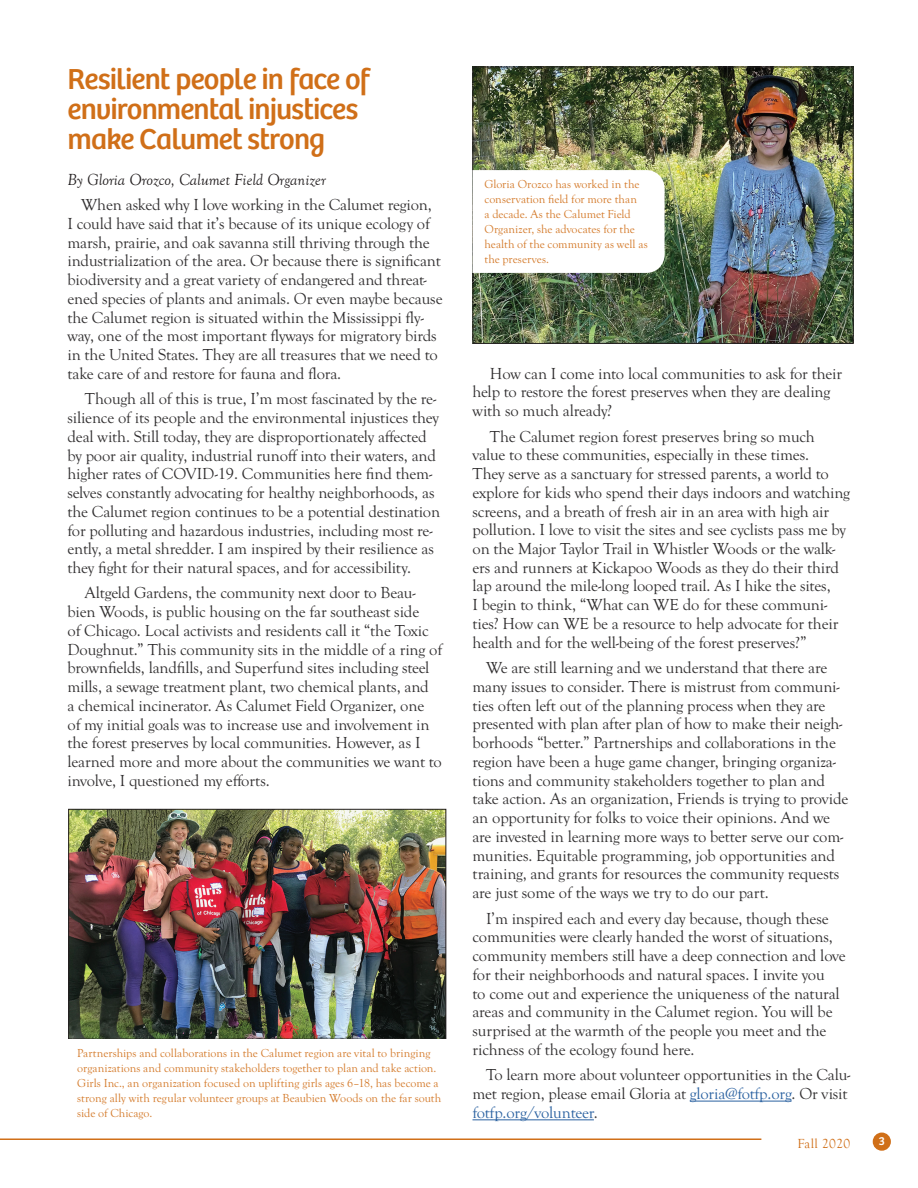
<style>
.page{position:relative;width:918px;height:1188px;background:#fff}
.page>*{position:absolute;margin:0;border:0;box-sizing:border-box;transform-origin:0 0}
.t1{font:30px/30px "Bree";letter-spacing:-.03em;color:#d06f18}
.t2{font:16.5px/18.8px "Goudy Old Sty";letter-spacing:-.01em;color:#312f30}
.t3{font:italic 16.5px "Goudy Old Style T";color:#231f20}
.t4{font:13.5px "Goudy Old Style T";letter-spacing:.03em;color:#d06f18}
.t5{font:12px/15px "Goudy Old Sty";letter-spacing:.005em;color:#d47a2a}
.t6{font:12px "Bree";color:#fff}
.s1{color:#2b62a1}
</style>
<div class="page">
<hr style="left:0;top:1138px;width:761px;height:2px;background:#d06f18">
<div style="left:874px;top:1133px;width:16px;height:17px;background:#d06f18;border-radius:50%"></div>
<div style="left:873px;top:1133px;width:18px;height:18px;border:2px solid #d06f18;border-radius:50%"></div>
<hr style="left:690px;top:1101px;width:102px;height:1px;background:#2b62a1">
<hr style="left:472px;top:1120px;width:122px;height:1px;background:#2b62a1">
<img style="left:474px;top:69px;width:378px;height:273px">
<div style="left:472px;top:67px;width:382px;height:277px;border:1px solid #231f20"></div>
<img style="left:70px;top:811px;width:374px;height:227px">
<div style="left:68px;top:809px;width:378px;height:231px;border:1px solid #231f20"></div>
<svg style="left:472px;top:170px;width:193px;height:103px"></svg>
<h1 class="t1" style="left:68px;top:64px;width:304px">Resilient people in face of environmental injustices make Calumet strong</h1>
<p class="t3" style="left:68px;top:170px;width:260px">By Gloria Orozco, Calumet Field Organizer</p>
<p class="t2" style="left:68px;top:196px;width:377px;text-indent:13px">When asked why I love working in the Calumet region,<br>I could have said that it’s because of its unique ecology of marsh, prairie, and oak savanna still thriving through the industrialization of the area. Or because there is significant biodiversity and a great variety of endangered and threat&shy;ened species of plants and animals. Or even maybe because the Calumet region is situated within the Mississippi fly&shy;way, one of the most important flyways for migratory birds in the United States. They are all treasures that we need to take care of and restore for fauna and flora.</p>
<p class="t2" style="left:68px;top:390px;width:374px;text-indent:17px">Though all of this is true, I’m most fascinated by the re&shy;silience of its people and the environmental injustices they deal with. Still today, they are disproportionately affected by poor air quality, industrial runoff into their waters, and higher rates of COVID-19. Communities here find them&shy;selves constantly advocating for healthy neighborhoods, as the Calumet region continues to be a potential destination for polluting and hazardous industries, including most re&shy;ently, a metal shredder. I am inspired by their resilience as they fight for their natural spaces, and for accessibility.</p>
<p class="t2" style="left:68px;top:584px;width:376px;text-indent:17px">Altgeld Gardens, the community next door to Beau&shy;bien Woods, is public housing on the far southeast side<br>of Chicago. Local activists and residents call it “the Toxic Doughnut.” This community sits in the middle of a ring of brownfields, landfills, and Superfund sites including steel mills, a sewage treatment plant, two chemical plants, and<br>a chemical incinerator. As Calumet Field Organizer, one<br>of my initial goals was to increase use and involvement in the forest preserves by local communities. However, as I learned more and more about the communities we want to involve, I questioned my efforts.</p>
<p class="t5" style="left:77px;top:1046px;width:366px">Partnerships and collaborations in the Calumet region are vital to bringing organizations and community stakeholders together to plan and take action.<br>Girls Inc., an organization focused on uplifting girls ages 6–18, has become a strong ally with regular volunteer groups at Beaubien Woods on the far south side of Chicago.</p>
<p class="t5" style="left:484px;top:177px;width:165px">Gloria Orozco has worked in the conservation field for more than<br>a decade. As the Calumet Field<br>Organizer, she advocates for the health of the community as well as the preserves.</p>
<p class="t2" style="left:473px;top:364px;width:371px;text-indent:17px">How can I come into local communities to ask for their help to restore the forest preserves when they are dealing with so much already?</p>
<p class="t2" style="left:473px;top:427px;width:379px;text-indent:17px">The Calumet region forest preserves bring so much value to these communities, especially in these times.<br>They serve as a sanctuary for stressed parents, a world to explore for kids who spend their days indoors and watching screens, and a breath of fresh air in an area with high air pollution. I love to visit the sites and see cyclists pass me by on the Major Taylor Trail in Whistler Woods or the walk&shy;ers and runners at Kickapoo Woods as they do their third lap around the mile-long looped trail. As I hike the sites,<br>I begin to think, “What can WE do for these communi&shy;ties? How can WE be a resource to help advocate for their health and for the well-being of the forest preserves?”</p>
<p class="t2" style="left:473px;top:659px;width:378px;text-indent:13px">We are still learning and we understand that there are many issues to consider. There is mistrust from communi&shy;ties often left out of the planning process when they are presented with plan after plan of how to make their neigh&shy;borhoods “better.” Partnerships and collaborations in the region have been a huge game changer, bringing organiza&shy;tions and community stakeholders together to plan and take action. As an organization, Friends is trying to provide an opportunity for folks to voice their opinions. And we are invested in learning more ways to better serve our com&shy;munities. Equitable programming, job opportunities and training, and grants for resources the community requests are just some of the ways we try to do our part.</p>
<p class="t2" style="left:473px;top:909px;width:375px;text-indent:13px">I’m inspired each and every day because, though these communities were clearly handed the worst of situations, community members still have a deep connection and love for their neighborhoods and natural spaces. I invite you<br>to come out and experience the uniqueness of the natural areas and community in the Calumet region. You will be surprised at the warmth of the people you meet and the richness of the ecology found here.</p>
<p class="t2" style="left:473px;top:1066px;width:379px;text-indent:13px">To learn more about volunteer opportunities in the Calu&shy;met region, please email Gloria at <span class="s1">gloria@fotfp.org</span>. Or visit <span class="s1">fotfp.org/volunteer</span>.</p>
<p class="t4" style="left:797px;top:1137px;width:54px">Fall 2020</p>
<p class="t6" style="left:879px;top:1134px;width:8px">3</p>
</div>
